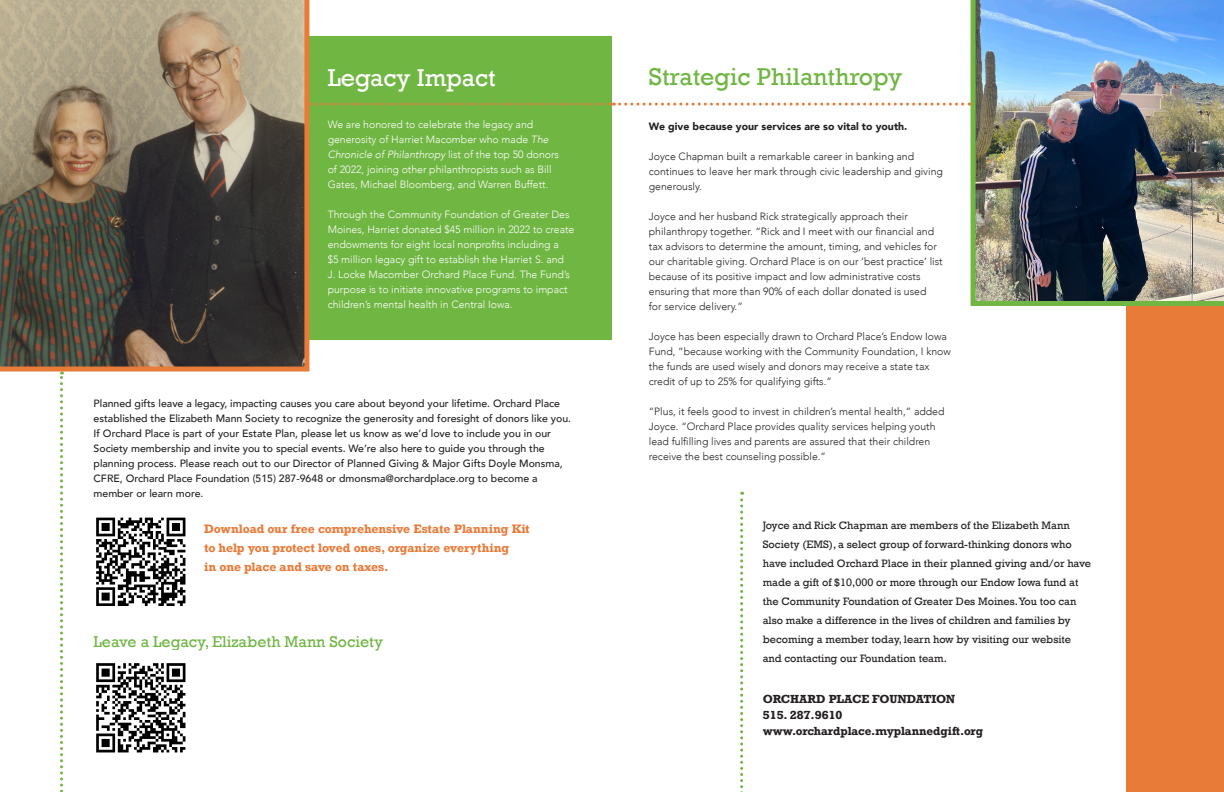
<style>
.page{position:relative;width:1224px;height:792px;background:#fff}
.page>*{position:absolute;margin:0;border:0;box-sizing:border-box;transform-origin:0 0}
.t1{font:25px "Rockwell";color:#70b643}
.t2{font:25px "Rockwell";color:#fff}
.t3{font:16px "Rockwell";color:#70b643}
.t4{font:700 11.5px "Rockwell";letter-spacing:-.01em;color:#e97b39}
.t5{font:11px/19px "Rockwell";color:#231f20}
.t6{font:700 11px "Rockwell";color:#231f20}
.t7{font:300 10.5px/15px "Avenir";color:#231f20}
.t8{font:500 10.5px/15px "Avenir";color:#231f20}
.t9{font:300 10.5px/15px "Avenir";color:#fff}
.t10{font:900 10.5px "Avenir";color:#231f20}
.s1{font-style:italic}
</style>
<div class="page">
<div style="left:1126px;top:0;width:98px;height:792px;background:#e97b39"></div>
<div style="left:0;top:36px;width:612px;height:304px;background:#70b643"></div>
<svg style="left:60px;top:372px;width:3px;height:420px"></svg>
<img style="left:971px;top:0;width:253px;height:306px">
<svg style="left:0;top:0;width:309px;height:372px;background:#716554"></svg>
<img style="left:96px;top:517px;width:90px;height:89px">
<img style="left:96px;top:663px;width:90px;height:90px">
<svg style="left:0;top:103px;width:970px;height:3px"></svg>
<svg style="left:740px;top:492px;width:3px;height:300px"></svg>
<p class="t2" style="left:328px;top:63px;width:170px">Legacy Impact</p>
<p class="t9" style="left:328px;top:117px;width:207px">We are honored to celebrate the legacy and</p>
<p class="t9" style="left:328px;top:132px;width:233px">generosity of Harriet Macomber who made <span class="s1">The<br>Chronicle of Philanthropy</span> list of the top 50 donors</p>
<p class="t9" style="left:328px;top:162px;width:225px">of 2022, joining other philanthropists such as Bill<br>Gates, Michael Bloomberg, and Warren Buffett.</p>
<p class="t9" style="left:328px;top:207px;width:248px">Through the Community Foundation of Greater Des Moines, Harriet donated $45 million in 2022 to create endowments for eight local nonprofits including a<br>$5 million legacy gift to establish the Harriet S. and J. Locke Macomber Orchard Place Fund. The Fund’s purpose is to initiate innovative programs to impact children’s mental health in Central Iowa.</p>
<p class="t8" style="left:94px;top:395px;width:479px">Planned gifts leave a legacy, impacting causes you care about beyond your lifetime. Orchard Place established the Elizabeth Mann Society to recognize the generosity and foresight of donors like you.<br>If Orchard Place is part of your Estate Plan, please let us know as we’d love to include you in our</p>
<p class="t8" style="left:94px;top:440px;width:453px">Society membership and invite you to special events. We’re also here to guide you through the</p>
<p class="t8" style="left:94px;top:455px;width:471px">planning process. Please reach out to our Director of Planned Giving &amp; Major Gifts Doyle Monsma,<br>CFRE, Orchard Place Foundation (515) 287-9648 or dmonsma@orchardplace.org to become a</p>
<p class="t8" style="left:94px;top:485px;width:111px">member or learn more.</p>
<p class="t4" style="left:204px;top:522px;width:327px">Download our free comprehensive Estate Planning Kit</p>
<p class="t4" style="left:204px;top:541px;width:307px">to help you protect loved ones, organize everything</p>
<p class="t4" style="left:204px;top:560px;width:186px">in one place and save on taxes.</p>
<p class="t3" style="left:94px;top:632px;width:291px">Leave a Legacy, Elizabeth Mann Society</p>
<p class="t1" style="left:649px;top:62px;width:255px">Strategic Philanthropy</p>
<p class="t10" style="left:649px;top:117px;width:260px">We give because your services are so vital to youth.</p>
<p class="t7" style="left:649px;top:149px;width:267px">Joyce Chapman built a remarkable career in banking and</p>
<p class="t7" style="left:649px;top:164px;width:296px">continues to leave her mark through civic leadership and giving generously.</p>
<p class="t7" style="left:649px;top:209px;width:261px">Joyce and her husband Rick strategically approach their</p>
<p class="t7" style="left:649px;top:224px;width:287px">philanthropy together. “Rick and I meet with our financial and</p>
<p class="t7" style="left:649px;top:239px;width:295px">tax advisors to determine the amount, timing, and vehicles for our charitable giving. Orchard Place is on our ‘best practice’ list</p>
<p class="t7" style="left:649px;top:269px;width:273px">because of its positive impact and low administrative costs</p>
<p class="t7" style="left:649px;top:284px;width:279px">ensuring that more than 90% of each dollar donated is used</p>
<p class="t7" style="left:649px;top:299px;width:95px">for service delivery.”</p>
<p class="t7" style="left:649px;top:329px;width:304px">Joyce has been especially drawn to Orchard Place’s Endow Iowa Fund, “because working with the Community Foundation, I know the funds are used wisely and donors may receive a state tax credit of up to 25% for qualifying gifts.”</p>
<p class="t7" style="left:649px;top:404px;width:297px">“Plus, it feels good to invest in children’s mental health,” added Joyce. “Orchard Place provides quality services helping youth lead fulfilling lives and parents are assured that their children receive the best counseling possible.”</p>
<p class="t5" style="left:763px;top:516px;width:330px">Joyce and Rick Chapman are members of the Elizabeth Mann Society (EMS), a select group of forward-thinking donors who have included Orchard Place in their planned giving and/or have made a gift of $10,000 or more through our Endow Iowa fund at the Community Foundation of Greater Des Moines. You too can also make a difference in the lives of children and families by</p>
<p class="t5" style="left:763px;top:630px;width:310px">becoming a member today, learn how by visiting our website</p>
<p class="t5" style="left:763px;top:649px;width:186px">and contacting our Foundation team.</p>
<p class="t6" style="left:763px;top:692px;width:194px">ORCHARD PLACE FOUNDATION</p>
<p class="t6" style="left:763px;top:708px;width:81px">515. 287.9610</p>
<p class="t6" style="left:763px;top:724px;width:222px">www.orchardplace.myplannedgift.org</p>
</div>
